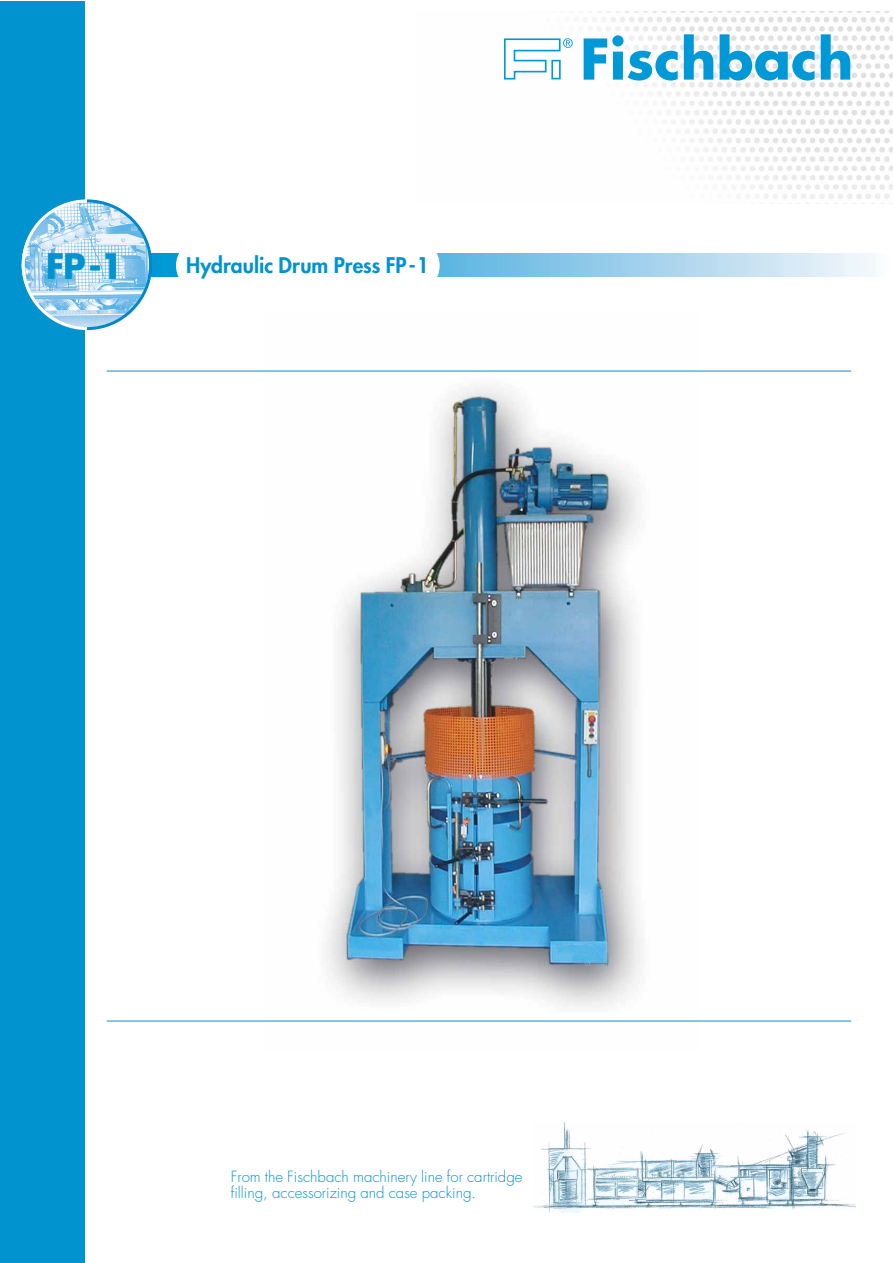
<style>
.page{position:relative;width:893px;height:1263px;background:#fff}
.page>*{position:absolute;margin:0;border:0;box-sizing:border-box;transform-origin:0 0}
.t1{font:700 34.2px "Futura";color:#0093d0}
.t2{font:800 21px "Futura";color:#0093d0}
.t3{font:300 15px/16.5px "Futura";color:#0093d0}
</style>
<div class="page">
<img style="left:266px;top:370px;width:432px;height:651px">
<img style="left:572px;top:11px;width:320px;height:188px">
<svg style="left:583px;top:35px;width:94px;height:46px"></svg>
<svg style="left:683px;top:34px;width:30px;height:46px"></svg>
<svg style="left:719px;top:34px;width:95px;height:47px"></svg>
<svg style="left:820px;top:34px;width:30px;height:46px"></svg>
<svg style="left:504px;top:38px;width:68px;height:42px"></svg>
<img style="left:533px;top:1123px;width:322px;height:89px">
<div style="left:0;top:2px;width:85px;height:1261px;background:#0093d0"></div>
<svg style="left:21px;top:199px;width:872px;height:132px"></svg>
<hr style="left:107px;top:1021px;width:744px;height:1px;background:#0093d0">
<hr style="left:107px;top:371px;width:744px;height:1px;background:#0093d0">
<h1 class="t1" style="left:46px;top:251px;width:79px">FP-1</h1>
<h2 class="t2" style="left:186px;top:256px;width:244px">Hydraulic Drum Press FP-1</h2>
<p class="t3" style="left:231px;top:1169px;width:293px">From the Fischbach machinery line for cartridge filling, accessorizing and case packing.</p>
</div>
